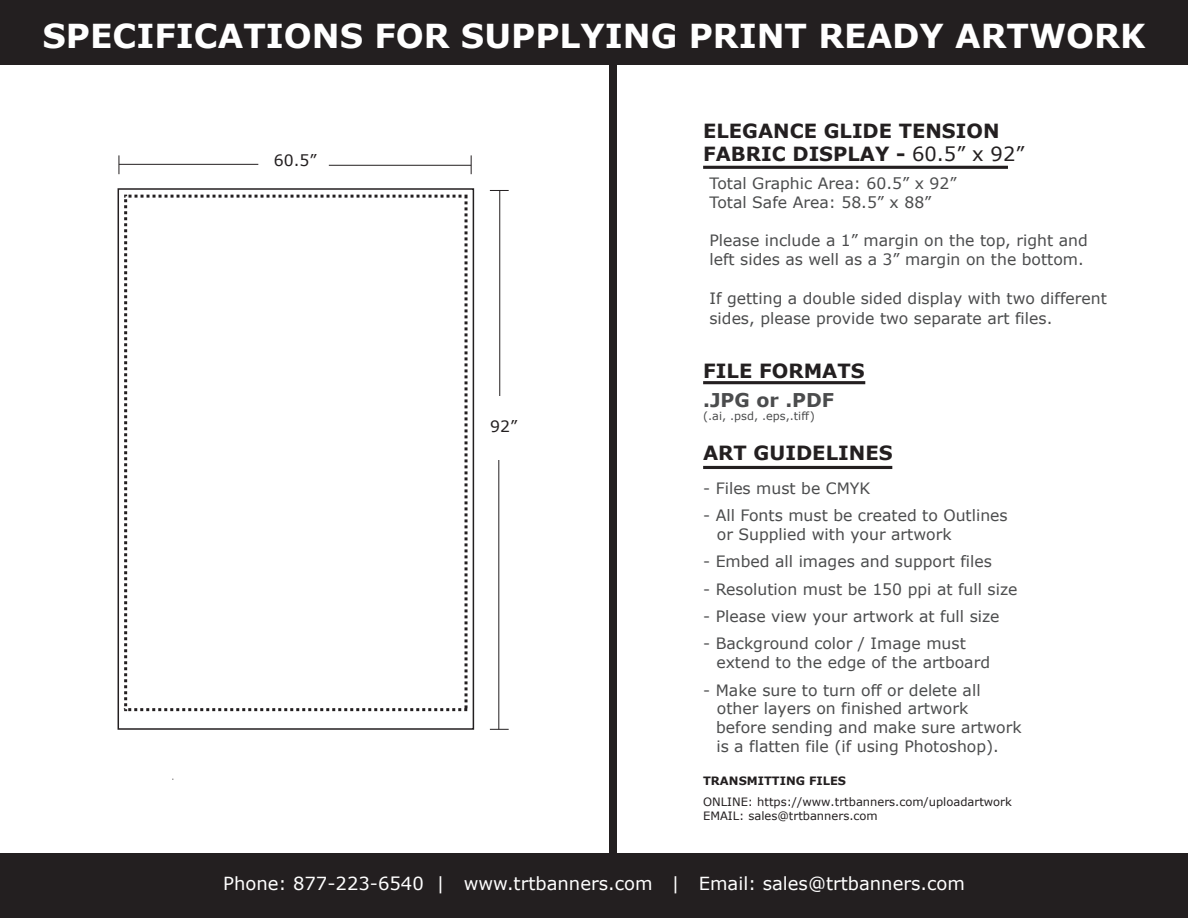
<style>
.page{position:relative;width:1188px;height:918px;background:#fff}
.page>*{position:absolute;margin:0;border:0;box-sizing:border-box;transform-origin:0 0}
.t1{font:700 33px "Verdana";color:#fff}
.t2{font:700 19.5px/23.4px "Verdana";color:#231f20}
.t3{font:700 19.05px "Verdana";color:#4b4c4d}
.t4{font:18px "Verdana";color:#fff}
.t5{font:15.6px/18.8px "Verdana";color:#4b4c4d}
.t6{font:15.6px "Verdana";color:#231f20}
.t7{font:11.55px/13.8px "Verdana";color:#231f20}
.t8{font:700 11.55px "Verdana";color:#231f20}
.t9{font:11.25px "Verdana";color:#4b4c4d}
.s1{font-weight:400}
</style>
<div class="page">
<div style="left:0;top:0;width:1188px;height:65px;background:#231f20"></div>
<div style="left:610px;top:0;width:7px;height:918px;background:#231f20"></div>
<div style="left:0;top:853px;width:1188px;height:65px;background:#231f20"></div>
<hr style="left:703px;top:466px;width:189px;height:3px;background:#231f20">
<hr style="left:703px;top:381px;width:162px;height:3px;background:#231f20">
<hr style="left:703px;top:166px;width:305px;height:3px;background:#231f20">
<hr style="left:119px;top:164px;width:139px;height:1px;background:#231f20">
<svg style="left:119px;top:155px;width:1px;height:19px"></svg>
<hr style="left:329px;top:165px;width:142px;height:1px;background:#231f20">
<svg style="left:471px;top:155px;width:1px;height:19px"></svg>
<hr style="left:498px;top:460px;width:1px;height:269px;background:#231f20">
<svg style="left:490px;top:729px;width:19px;height:1px"></svg>
<hr style="left:499px;top:190px;width:1px;height:206px;background:#231f20">
<svg style="left:490px;top:190px;width:19px;height:1px"></svg>
<div style="left:118px;top:188px;width:356px;height:542px;border:2px solid #231f20"></div>
<svg style="left:124px;top:195px;width:344px;height:516px"></svg>
<h1 class="t1" style="left:43px;top:12px;width:1104px">SPECIFICATIONS FOR SUPPLYING PRINT READY ARTWORK</h1>
<p class="t6" style="left:274px;top:150px;width:44px">60.5”</p>
<p class="t6" style="left:490px;top:416px;width:29px">92”</p>
<p class="t2" style="left:703px;top:119px;width:323px">ELEGANCE GLIDE TENSION<br>FABRIC DISPLAY - <span class="s1">60.5” x 92”</span></p>
<p class="t5" style="left:709px;top:173px;width:249px;line-height:19.5px">Total Graphic Area: 60.5” x 92”<br>Total Safe Area: 58.5” x 88”</p>
<p class="t5" style="left:709px;top:230px;width:380px;line-height:19.5px">Please include a 1” margin on the top, right and left sides as well as a 3” margin on the bottom.</p>
<p class="t5" style="left:709px;top:289px;width:399px;line-height:19.5px">If getting a double sided display with two different sides, please provide two separate art files.</p>
<p class="t2" style="left:703px;top:358px;width:163px">FILE FORMATS</p>
<p class="t3" style="left:703px;top:387px;width:133px">.JPG or .PDF</p>
<p class="t9" style="left:703px;top:408px;width:113px">(.ai, .psd, .eps,.tiff)</p>
<p class="t2" style="left:703px;top:441px;width:191px">ART GUIDELINES</p>
<p class="t5" style="left:703px;top:479px;width:169px">- Files must be CMYK</p>
<p class="t5" style="left:717px;top:506px;width:292px;text-indent:-14px">- All Fonts must be created to Outlines or Supplied with your artwork</p>
<p class="t5" style="left:703px;top:552px;width:290px">- Embed all images and support files</p>
<p class="t5" style="left:703px;top:580px;width:316px">- Resolution must be 150 ppi at full size</p>
<p class="t5" style="left:703px;top:607px;width:298px">- Please view your artwork at full size</p>
<p class="t5" style="left:716px;top:634px;width:275px;text-indent:-13px">- Background color / Image must extend to the edge of the artboard</p>
<p class="t5" style="left:716px;top:680px;width:307px;text-indent:-13px">- Make sure to turn off or delete all other layers on finished artwork before sending and make sure artwork is a flatten file (if using Photoshop).</p>
<p class="t8" style="left:703px;top:773px;width:145px">TRANSMITTING FILES</p>
<p class="t7" style="left:703px;top:795px;width:310px">ONLINE: https://www.trtbanners.com/uploadartwork<br>EMAIL: sales@trtbanners.com</p>
<p class="t4" style="left:223px;top:871px;width:743px">Phone: 877-223-6540 | www.trtbanners.com | Email: sales@trtbanners.com</p>
</div>
